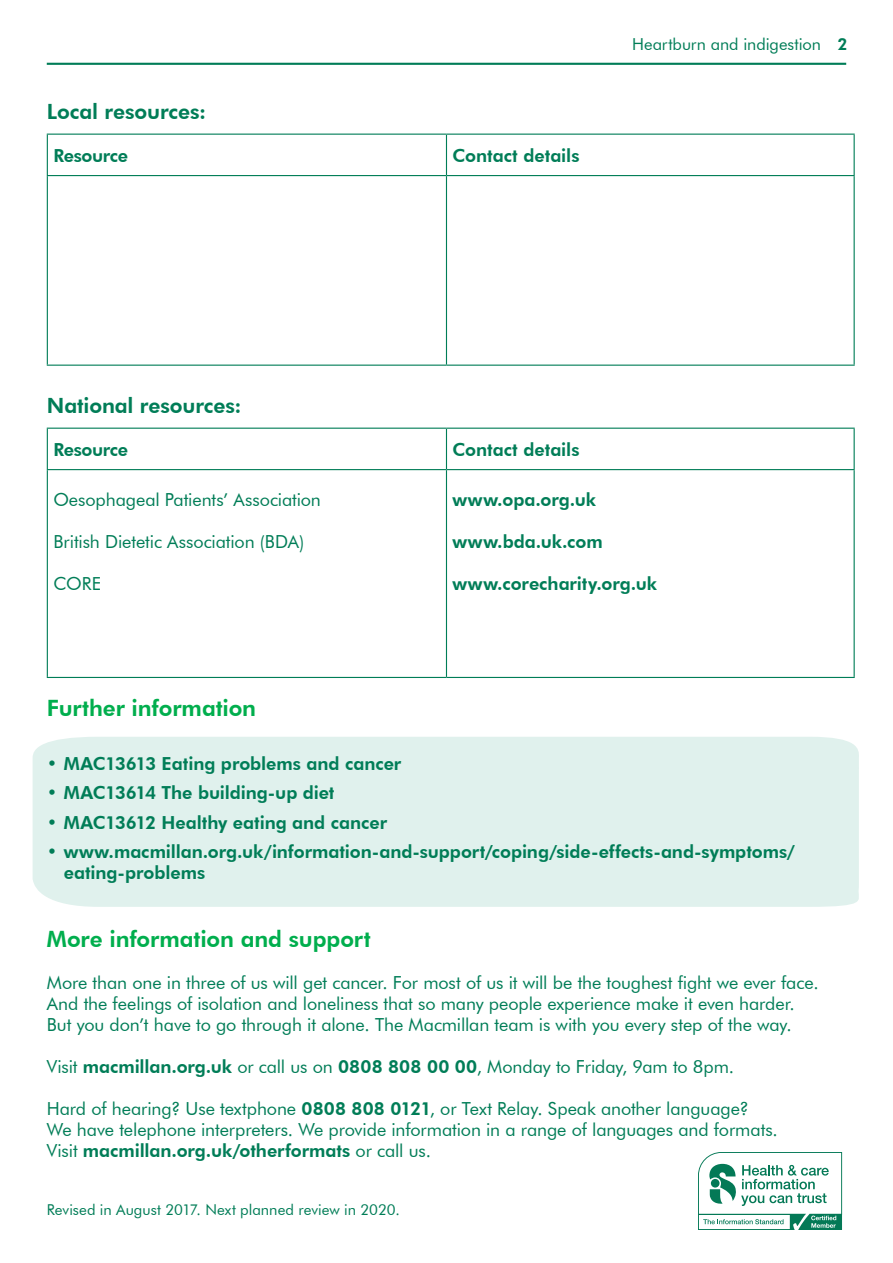
<style>
.page{position:relative;width:893px;height:1263px;background:#fff}
.page>*{position:absolute;margin:0;border:0;box-sizing:border-box;transform-origin:0 0}
.t1{font:800 22.5px "Futura BT";letter-spacing:-.005em;color:#00ae4d}
.t2{font:800 21px "Futura BT";letter-spacing:-.005em;color:#007d57}
.t3{font:18px/21px "Futura BT";letter-spacing:-.005em;color:#007d57}
.t4{font:800 18px/21px "Futura BT";letter-spacing:-.005em;color:#007d57}
.t5{font:16.5px "Futura BT";color:#007d57}
.t6{font:15px "Futura BT";color:#007d57}
.s1{font-weight:800}
.s2{font-weight:400}
</style>
<div class="page">
<div style="left:33px;top:737px;width:826px;height:170px;background:#e0f1ed"></div>
<hr style="left:47px;top:134px;width:399px;height:1px;background:#007d57">
<hr style="left:47px;top:135px;width:1px;height:40px;background:#007d57">
<hr style="left:446px;top:134px;width:409px;height:1px;background:#007d57">
<hr style="left:446px;top:135px;width:1px;height:40px;background:#007d57">
<hr style="left:854px;top:135px;width:1px;height:40px;background:#007d57">
<hr style="left:47px;top:175px;width:399px;height:1px;background:#007d57">
<hr style="left:47px;top:176px;width:1px;height:189px;background:#007d57">
<hr style="left:446px;top:175px;width:409px;height:1px;background:#007d57">
<hr style="left:446px;top:176px;width:1px;height:189px;background:#007d57">
<hr style="left:854px;top:176px;width:1px;height:189px;background:#007d57">
<hr style="left:47px;top:365px;width:399px;height:1px;background:#007d57">
<hr style="left:446px;top:365px;width:409px;height:1px;background:#007d57">
<hr style="left:47px;top:428px;width:399px;height:1px;background:#007d57">
<hr style="left:47px;top:429px;width:1px;height:40px;background:#007d57">
<hr style="left:446px;top:428px;width:409px;height:1px;background:#007d57">
<hr style="left:446px;top:429px;width:1px;height:40px;background:#007d57">
<hr style="left:854px;top:429px;width:1px;height:40px;background:#007d57">
<hr style="left:47px;top:469px;width:399px;height:1px;background:#007d57">
<hr style="left:47px;top:470px;width:1px;height:207px;background:#007d57">
<hr style="left:446px;top:469px;width:409px;height:1px;background:#007d57">
<hr style="left:446px;top:470px;width:1px;height:207px;background:#007d57">
<hr style="left:854px;top:470px;width:1px;height:207px;background:#007d57">
<hr style="left:47px;top:677px;width:399px;height:1px;background:#007d57">
<hr style="left:446px;top:677px;width:409px;height:1px;background:#007d57">
<hr style="left:47px;top:63px;width:799px;height:2px;background:#007d57">
<svg style="left:698px;top:1152px;width:144px;height:78px"></svg>
<p class="t2" style="left:47px;top:98px;width:161px">Local resources:</p>
<p class="t4" style="left:53px;top:145px;width:76px">Resource</p>
<p class="t4" style="left:452px;top:145px;width:129px">Contact details</p>
<p class="t5" style="left:632px;top:34px;width:217px">Heartburn and indigestion <span class="s1">2</span></p>
<p class="t2" style="left:47px;top:392px;width:196px">National resources:</p>
<p class="t4" style="left:53px;top:439px;width:76px">Resource</p>
<p class="t4" style="left:452px;top:439px;width:129px">Contact details</p>
<p class="t3" style="left:53px;top:489px;width:269px">Oesophageal Patients’ Association</p>
<p class="t3" style="left:53px;top:531px;width:253px">British Dietetic Association (BDA)</p>
<p class="t3" style="left:53px;top:573px;width:49px">CORE</p>
<p class="t4" style="left:452px;top:488px;width:145px">www.opa.org.uk</p>
<p class="t4" style="left:452px;top:530px;width:152px">www.bda.uk.com</p>
<p class="t4" style="left:452px;top:572px;width:206px">www.corecharity.org.uk</p>
<p class="t1" style="left:47px;top:694px;width:211px">Further information</p>
<p class="t4" style="left:47px;top:752px;width:356px"><span class="s2">•</span> MAC13613 Eating problems and cancer</p>
<p class="t4" style="left:47px;top:782px;width:289px"><span class="s2">•</span> MAC13614 The building-up diet</p>
<p class="t4" style="left:47px;top:811px;width:342px"><span class="s2">•</span> MAC13612 Healthy eating and cancer</p>
<p class="t4" style="left:64px;top:841px;width:733px;text-indent:-17px"><span class="s2">•</span> www.macmillan.org.uk/information-and-support/coping/side-effects-and-symptoms/ eating-problems</p>
<p class="t1" style="left:47px;top:925px;width:325px">More information and support</p>
<p class="t3" style="left:47px;top:972px;width:773px">More than one in three of us will get cancer. For most of us it will be the toughest fight we ever face.<br>And the feelings of isolation and loneliness that so many people experience make it even harder.<br>But you don’t have to go through it alone. The Macmillan team is with you every step of the way.</p>
<p class="t3" style="left:47px;top:1056px;width:689px">Visit <span class="s1">macmillan.org.uk</span> or call us on <span class="s1">0808 808 00 00</span>, Monday to Friday, 9am to 8pm.</p>
<p class="t3" style="left:47px;top:1098px;width:733px">Hard of hearing? Use textphone <span class="s1">0808 808 0121</span>, or Text Relay. Speak another language?<br>We have telephone interpreters. We provide information in a range of languages and formats.<br>Visit <span class="s1">macmillan.org.uk/otherformats</span> or call us.</p>
<p class="t6" style="left:47px;top:1201px;width:355px">Revised in August 2017. Next planned review in 2020.</p>
</div>
